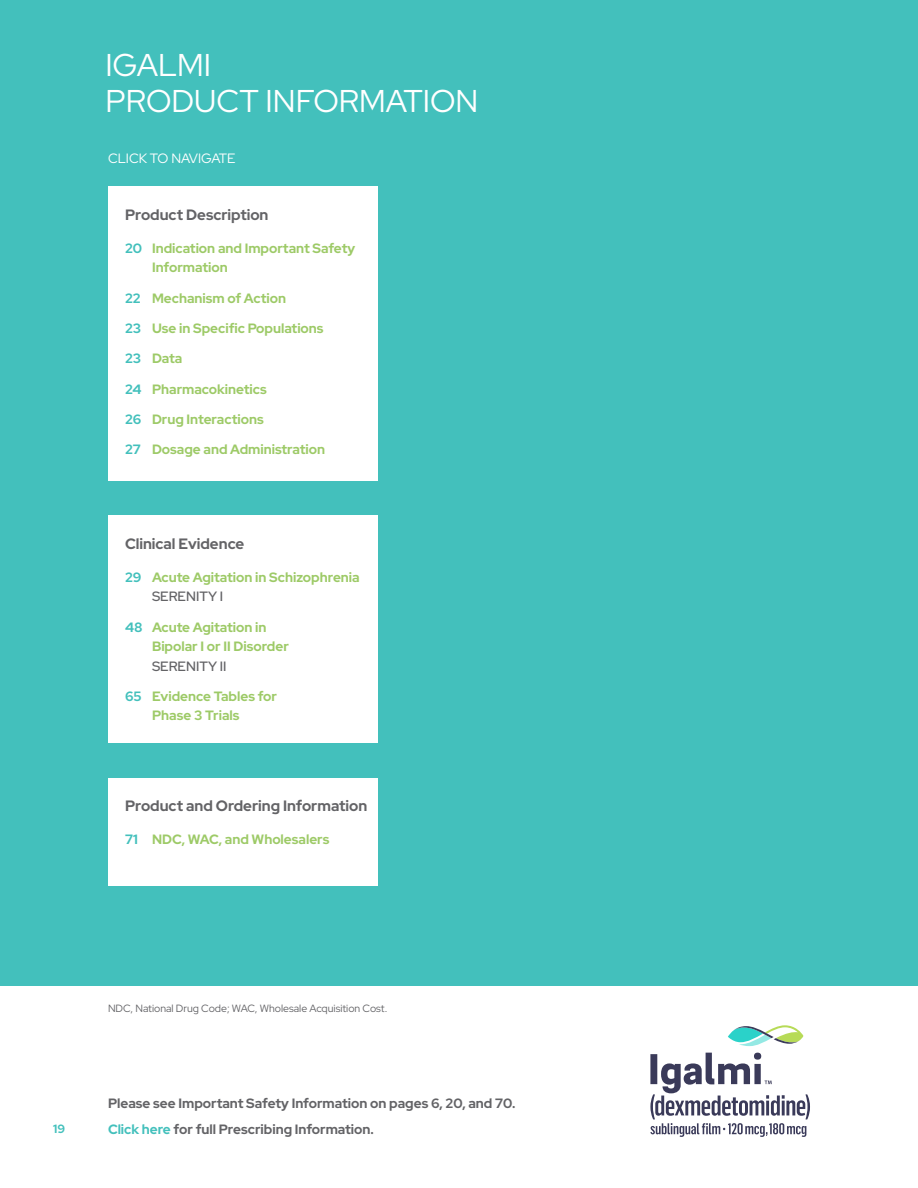
<style>
.page{position:relative;width:918px;height:1188px;background:#fff}
.page>*{position:absolute;margin:0;border:0;box-sizing:border-box;transform-origin:0 0}
.ParaStyle01-Leading{font:31.5px/36px "Red Hat Display";color:#fff}
.ParaStyle01-Leading-2{font:700 15px "Red Hat Display";color:#636366}
.ParaStyle01-Leading-3{font:700 13.5px/19.5px "Red Hat Display";color:#9dca67}
.ParaStyle08-Leading{font:700 13.5px "Red Hat Display";color:#636366}
.ParaStyle01-Leading-4{font:500 13.5px "Red Hat Display";color:#636366}
.ParaStyle01-Leading-5{font:13.5px "Red Hat Display";color:#fff}
.t1{font:700 12px "Red Hat Display";color:#43c0bc}
.ParaStyle01-Leading-6{font:10.5px "Red Hat Display";color:#636366}
.s1{color:#43c0bc}
</style>
<div class="page">
<div style="left:0;top:0;width:918px;height:986px;background:#43c0bc"></div>
<div style="left:108px;top:187px;width:270px;height:294px;background:#fff"></div>
<div style="left:108px;top:516px;width:270px;height:227px;background:#fff"></div>
<div style="left:108px;top:778px;width:270px;height:108px;background:#fff"></div>
<svg style="left:650px;top:1053px;width:160px;height:84px"></svg>
<svg style="left:728px;top:1025px;width:75px;height:21px"></svg>
<p class="ParaStyle01-Leading" style="left:105px;top:46px;width:375px">IGALMI<br>PRODUCT INFORMATION</p>
<p class="ParaStyle01-Leading-5" style="left:108px;top:149px;width:129px">CLICK TO NAVIGATE</p>
<p class="ParaStyle01-Leading-2" style="left:125px;top:205px;width:145px">Product Description</p>
<p class="ParaStyle01-Leading-3" style="left:152px;top:238px;width:205px;text-indent:-27px"><span class="s1">20</span> Indication and Important Safety<br>Information</p>
<p class="ParaStyle01-Leading-3" style="left:125px;top:288px;width:163px"><span class="s1">22</span> Mechanism of Action</p>
<p class="ParaStyle01-Leading-3" style="left:125px;top:318px;width:200px"><span class="s1">23</span> Use in Specific Populations</p>
<p class="ParaStyle01-Leading-3" style="left:125px;top:349px;width:59px"><span class="s1">23</span> Data</p>
<p class="ParaStyle01-Leading-3" style="left:125px;top:379px;width:143px"><span class="s1">24</span> Pharmacokinetics</p>
<p class="ParaStyle01-Leading-3" style="left:125px;top:409px;width:140px"><span class="s1">26</span> Drug Interactions</p>
<p class="ParaStyle01-Leading-3" style="left:125px;top:439px;width:202px"><span class="s1">27</span> Dosage and Administration</p>
<p class="ParaStyle01-Leading-2" style="left:125px;top:534px;width:121px">Clinical Evidence</p>
<p class="ParaStyle01-Leading-3" style="left:125px;top:567px;width:236px"><span class="s1">29</span> Acute Agitation in Schizophrenia</p>
<p class="ParaStyle01-Leading-4" style="left:152px;top:588px;width:73px">SERENITY I</p>
<p class="ParaStyle01-Leading-3" style="left:152px;top:617px;width:138px;text-indent:-27px"><span class="s1">48</span> Acute Agitation in<br>Bipolar I or II Disorder</p>
<p class="ParaStyle01-Leading-4" style="left:152px;top:657px;width:76px">SERENITY II</p>
<p class="ParaStyle01-Leading-3" style="left:152px;top:686px;width:127px;text-indent:-27px"><span class="s1">65</span> Evidence Tables for<br>Phase 3 Trials</p>
<p class="ParaStyle01-Leading-2" style="left:125px;top:796px;width:244px">Product and Ordering Information</p>
<p class="ParaStyle01-Leading-3" style="left:125px;top:829px;width:206px"><span class="s1">71</span> NDC, WAC, and Wholesalers</p>
<p class="t1" style="left:53px;top:1121px;width:13px">19</p>
<p class="ParaStyle01-Leading-6" style="left:108px;top:1001px;width:281px">NDC, National Drug Code; WAC, Wholesale Acquisition Cost.</p>
<p class="ParaStyle08-Leading" style="left:108px;top:1094px;width:409px">Please see Important Safety Information on pages 6, 20, and 70.</p>
<p class="ParaStyle08-Leading" style="left:108px;top:1121px;width:267px"><span class="s1">Click here</span> for full Prescribing Information.</p>
</div>
